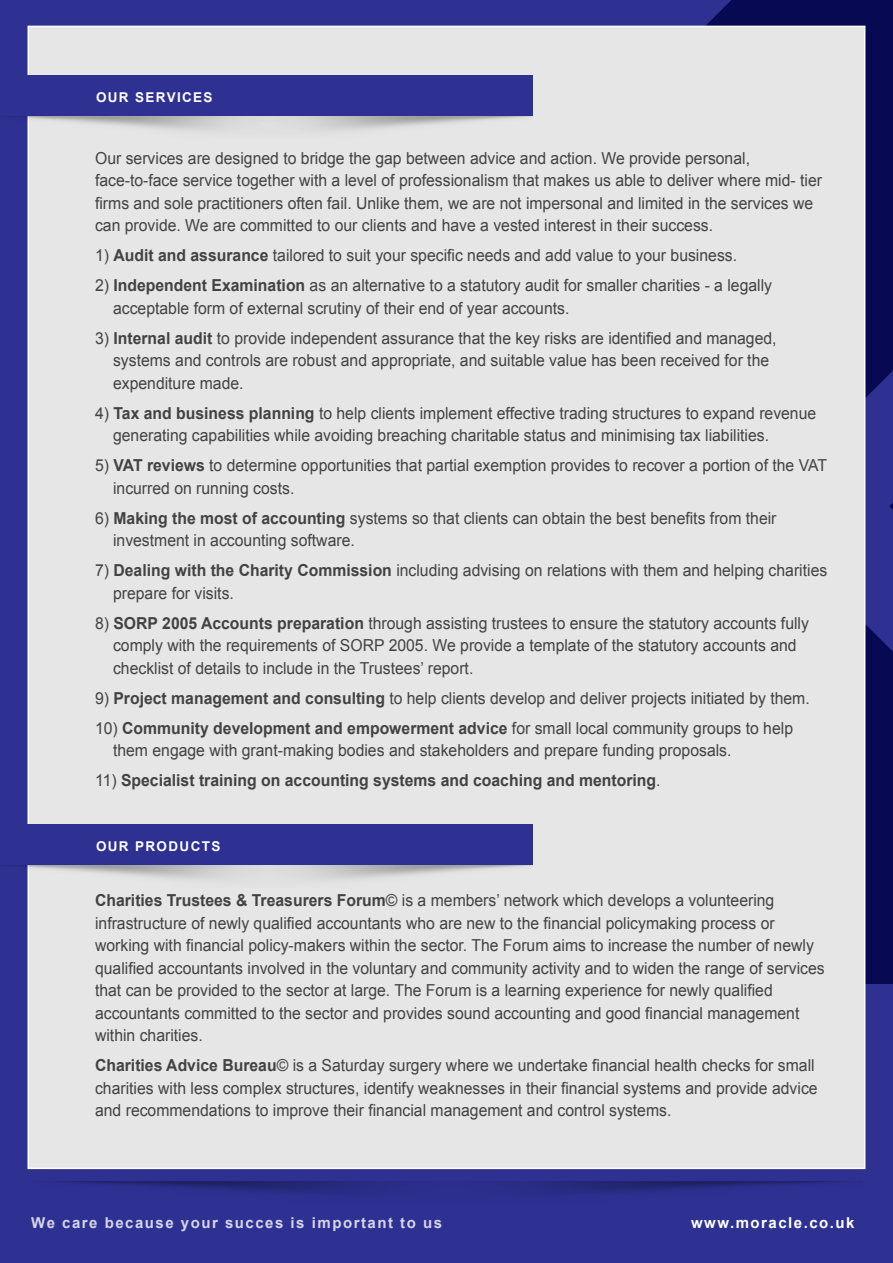
<style>
.page{position:relative;width:893px;height:1263px;background:#fff}
.page>*{position:absolute;margin:0;border:0;box-sizing:border-box;transform-origin:0 0}
.t1{font:16.5px/22.5px "Arial";color:#424242;scale:.96 1}
.t2{font:700 16.5px "Arial";color:#424242;scale:.96 1}
.t3{font:700 15px "Arial";letter-spacing:.1em;color:#fff}
.t4{font:700 13.5px "Arial";letter-spacing:.1em;color:#fff}
.s1{font-weight:700}
.s2{font-weight:400}
</style>
<div class="page">
<div style="left:0;top:0;width:893px;height:1233px;background:#2e3192"></div>
<svg style="left:548px;top:0;width:345px;height:449px;fill:#080953"></svg>
<svg style="left:865px;top:575px;width:28px;height:409px;background:#161761"></svg>
<svg style="left:889px;top:240px;width:4px;height:532px"></svg>
<div style="left:0;top:984px;width:893px;height:279px;background:#2e3192"></div>
<img style="left:31px;top:1169px;width:831px;height:25px">
<div style="left:28px;top:26px;width:837px;height:1143px;background:#e6e6e6;border:2px solid #fff"></div>
<div style="left:0;top:75px;width:533px;height:41px;background:#2e3192"></div>
<img style="left:7px;top:116px;width:526px;height:37px">
<div style="left:0;top:824px;width:533px;height:40px;background:#2e3192"></div>
<img style="left:7px;top:864px;width:526px;height:38px">
<p class="t4" style="left:96px;top:88px;width:118px">OUR SERVICES</p>
<p class="t1" style="left:95px;top:147px;width:759px">Our services are designed to bridge the gap between advice and action. We provide personal, face-to-face service together with a level of professionalism that makes us able to deliver where mid- tier firms and sole practitioners often fail. Unlike them, we are not impersonal and limited in the services we can provide. We are committed to our clients and have a vested interest in their success.</p>
<p class="t1" style="left:95px;top:244px;width:670px">1) <span class="s1">Audit and assurance</span> tailored to suit your specific needs and add value to your business.</p>
<p class="t1" style="left:113px;top:274px;width:688px;text-indent:-18px">2) <span class="s1">Independent Examination</span> as an alternative to a statutory audit for smaller charities - a legally acceptable form of external scrutiny of their end of year accounts.</p>
<p class="t1" style="left:113px;top:327px;width:693px;text-indent:-18px">3) <span class="s1">Internal audit</span> to provide independent assurance that the key risks are identified and managed, systems and controls are robust and appropriate, and suitable value has been received for the expenditure made.</p>
<p class="t1" style="left:113px;top:402px;width:734px;text-indent:-18px">4) <span class="s1">Tax and business planning</span> to help clients implement effective trading structures to expand revenue generating capabilities while avoiding breaching charitable status and minimising tax liabilities.</p>
<p class="t1" style="left:113px;top:454px;width:745px;text-indent:-18px">5) <span class="s1">VAT reviews</span> to determine opportunities that partial exemption provides to recover a portion of the VAT incurred on running costs.</p>
<p class="t1" style="left:113px;top:507px;width:693px;text-indent:-18px">6) <span class="s1">Making the most of accounting</span> systems so that clients can obtain the best benefits from their investment in accounting software.</p>
<p class="t1" style="left:113px;top:559px;width:745px;text-indent:-18px">7) <span class="s1">Dealing with the Charity Commission</span> including advising on relations with them and helping charities prepare for visits.</p>
<p class="t1" style="left:113px;top:612px;width:726px;text-indent:-18px">8) <span class="s1">SORP 2005 Accounts preparation</span> through assisting trustees to ensure the statutory accounts fully comply with the requirements of SORP 2005. We provide a template of the statutory accounts and checklist of details to include in the Trustees’ report.</p>
<p class="t1" style="left:95px;top:687px;width:746px">9) <span class="s1">Project management and consulting</span> to help clients develop and deliver projects initiated by them.</p>
<p class="t1" style="left:113px;top:717px;width:710px;text-indent:-18px">10) <span class="s1">Community development and empowerment advice</span> for small local community groups to help them engage with grant-making bodies and stakeholders and prepare funding proposals.</p>
<p class="t2" style="left:95px;top:769px;width:590px"><span class="s2">11)</span> Specialist training on accounting systems and coaching and mentoring<span class="s2">.</span></p>
<p class="t4" style="left:96px;top:837px;width:126px">OUR PRODUCTS</p>
<p class="t1" style="left:95px;top:889px;width:762px"><span class="s1">Charities Trustees &amp; Treasurers Forum</span>© is a members’ network which develops a volunteering infrastructure of newly qualified accountants who are new to the financial policymaking process or working with financial policy-makers within the sector. The Forum aims to increase the number of newly qualified accountants involved in the voluntary and community activity and to widen the range of services that can be provided to the sector at large. The Forum is a learning experience for newly qualified accountants committed to the sector and provides sound accounting and good financial management within charities.</p>
<p class="t1" style="left:95px;top:1054px;width:754px"><span class="s1">Charities Advice Bureau</span>© is a Saturday surgery where we undertake financial health checks for small charities with less complex structures, identify weaknesses in their financial systems and provide advice and recommendations to improve their financial management and control systems.</p>
<p class="t3" style="left:31px;top:1213px;width:412px">We care because your succes is important to us</p>
<p class="t3" style="left:691px;top:1213px;width:165px">www.moracle.co.uk</p>
</div>
